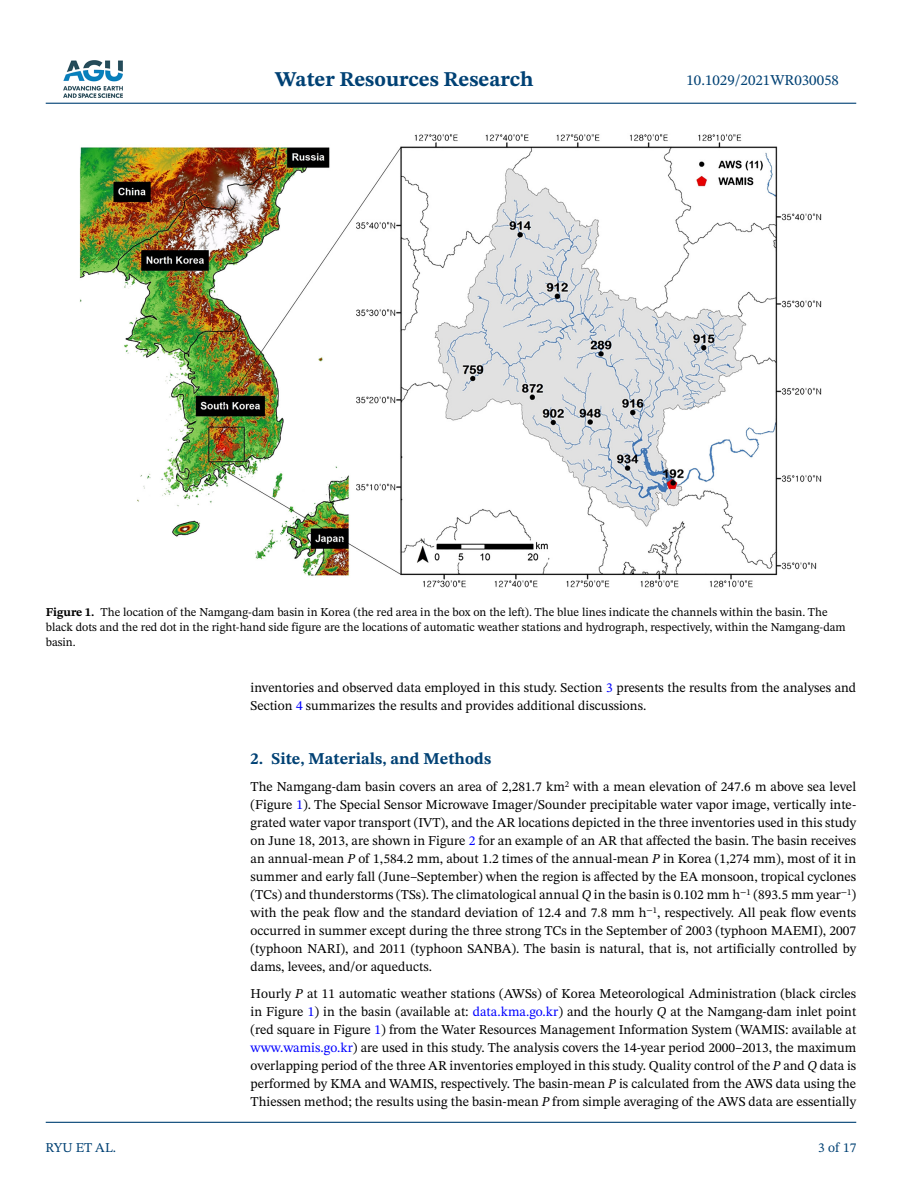
<style>
.page{position:relative;width:902px;height:1183px;background:#fff}
.page>*{position:absolute;margin:0;border:0;box-sizing:border-box;transform-origin:0 0}
.t1{font:700 21px "STIX Two Text";color:#004174}
.t2{font:700 16.5px "STIX Two Text";color:#004174}
.t3{font:15px "STIX Two Text";color:#004174}
.t4{font:13.5px/18px "STIX Two Text";color:#000;text-align:justify}
.t5{font:13.5px "STIX Two Text";color:#004174}
.t6{font:12px/15px "STIX Two Text";color:#000}
.s1{font-weight:700}
.s2{color:#00f}
.s3{font-style:italic}
</style>
<div class="page">
<img style="left:63px;top:60px;width:60px;height:38px">
<hr style="left:46px;top:103px;width:810px;height:1px;background:#004174">
<hr style="left:46px;top:1121px;width:810px;height:1px;background:#004174">
<img style="left:79px;top:134px;width:742px;height:453px">
<h1 class="t1" style="left:275px;top:64px;width:260px">Water Resources Research</h1>
<p class="t3" style="left:686px;top:69px;width:154px">10.1029/2021WR030058</p>
<p class="t6" style="left:46px;top:604px;width:801px"><span class="s1">Figure 1.</span> The location of the Namgang-dam basin in Korea (the red area in the box on the left). The blue lines indicate the channels within the basin. The black dots and the red dot in the right-hand side figure are the locations of automatic weather stations and hydrograph, respectively, within the Namgang-dam basin.</p>
<p class="t5" style="left:45px;top:1137px;width:72px">RYU ET AL.</p>
<p class="t4" style="left:250px;top:678px;width:607px">inventories and observed data employed in this study. Section <span class="s2">3</span> presents the results from the analyses and<br>Section <span class="s2">4</span> summarizes the results and provides additional discussions.</p>
<p class="t2" style="left:250px;top:746px;width:242px">2. Site, Materials, and Methods</p>
<p class="t4" style="left:250px;top:777px;width:607px">The Namgang-dam basin covers an area of 2,281.7 km<sup>2</sup> with a mean elevation of 247.6 m above sea level (Figure <span class="s2">1</span>). The Special Sensor Microwave Imager/Sounder precipitable water vapor image, vertically inte&shy;grated water vapor transport (IVT), and the AR locations depicted in the three inventories used in this study on June 18, 2013, are shown in Figure <span class="s2">2</span> for an example of an AR that affected the basin. The basin receives an annual-mean <span class="s3">P</span> of 1,584.2 mm, about 1.2 times of the annual-mean <span class="s3">P</span> in Korea (1,274 mm), most of it in summer and early fall (June–September) when the region is affected by the EA monsoon, tropical cyclones (TCs) and thunderstorms (TSs). The climatological annual <span class="s3">Q</span> in the basin is 0.102 mm h<sup>−1</sup> (893.5 mm year<sup>−1</sup>) with the peak flow and the standard deviation of 12.4 and 7.8 mm h<sup>−1</sup>, respectively. All peak flow events occurred in summer except during the three strong TCs in the September of 2003 (typhoon MAEMI), 2007 (typhoon NARI), and 2011 (typhoon SANBA). The basin is natural, that is, not artificially controlled by dams, levees, and/or aqueducts.</p>
<p class="t4" style="left:250px;top:984px;width:607px">Hourly <span class="s3">P</span> at 11 automatic weather stations (AWSs) of Korea Meteorological Administration (black circles in Figure <span class="s2">1</span>) in the basin (available at: <span class="s2">data.kma.go.kr</span>) and the hourly <span class="s3">Q</span> at the Namgang-dam inlet point (red square in Figure <span class="s2">1</span>) from the Water Resources Management Information System (WAMIS: available at <span class="s2">www.wamis.go.kr</span>) are used in this study. The analysis covers the 14-year period 2000–2013, the maximum overlapping period of the three AR inventories employed in this study. Quality control of the <span class="s3">P</span> and <span class="s3">Q</span> data is performed by KMA and WAMIS, respectively. The basin-mean <span class="s3">P</span> is calculated from the AWS data using the Thiessen method; the results using the basin-mean <span class="s3">P</span> from simple averaging of the AWS data are essentially</p>
<p class="t5" style="left:818px;top:1137px;width:40px">3 of 17</p>
</div>
